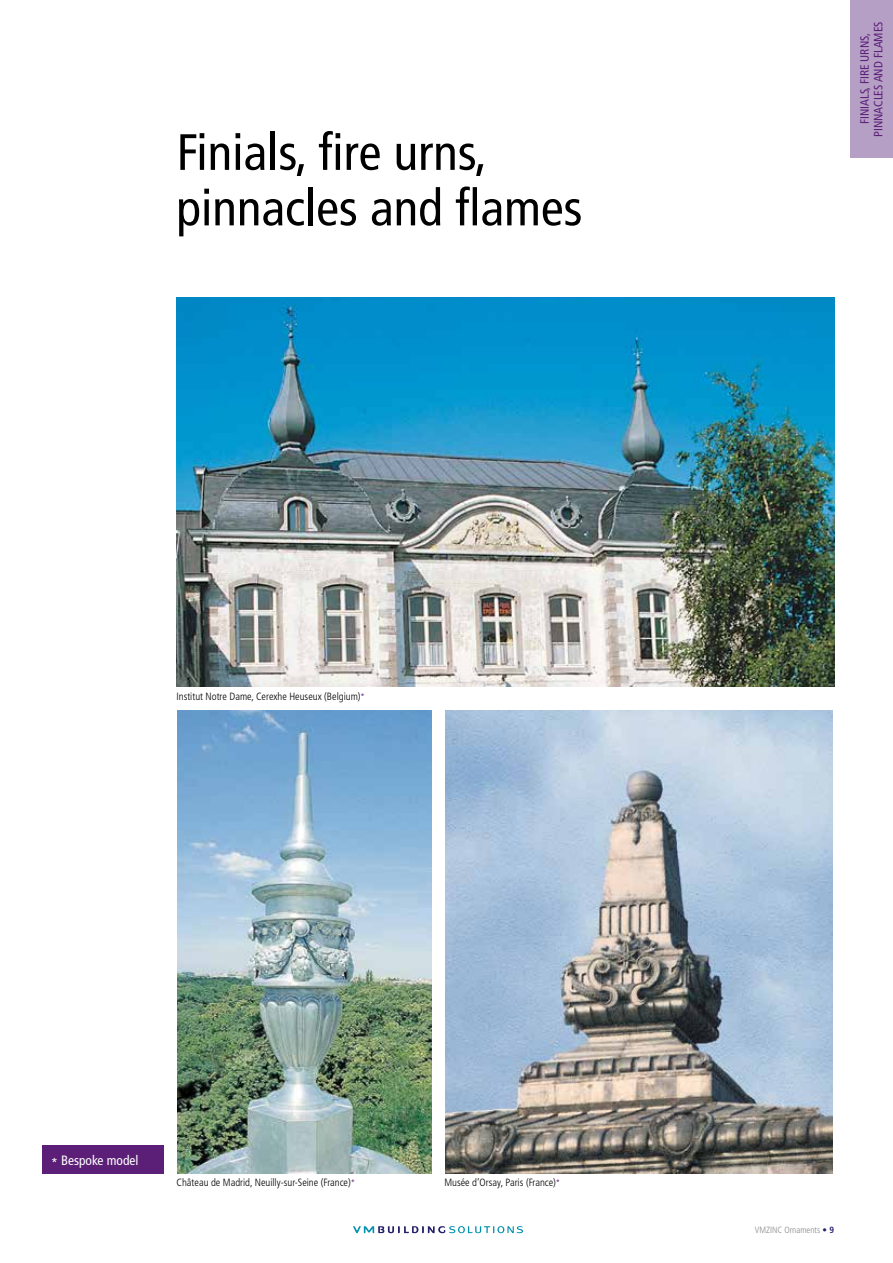
<style>
.page{position:relative;width:893px;height:1263px;background:#fff}
.page>*{position:absolute;margin:0;border:0;box-sizing:border-box;transform-origin:0 0}
.t1{font:condensed 51px/55.5px "Frutiger LT Pro";color:#000}
.t2{font:condensed 13.5px "Frutiger LT Pro";color:#fff}
.t3{font:condensed 12px/13.5px "Frutiger LT Pro";color:#5b1f78;text-align:center}
.t4{font:300 condensed 10.5px "Frutiger LT Pro";color:#000}
.t5{font:300 condensed 9px "Frutiger LT Pro";color:#87888a}
.s1{font-size:9px;color:#5b1f78}
.s2{font-weight:700;color:#231f69}
</style>
<div class="page">
<img style="left:176px;top:298px;width:658px;height:388px">
<img style="left:446px;top:711px;width:387px;height:463px">
<img style="left:177px;top:711px;width:255px;height:463px">
<div style="left:43px;top:1145px;width:121px;height:29px;background:#5b1f78"></div>
<svg style="left:353px;top:1226px;width:170px;height:7px"></svg>
<div style="left:850px;top:0;width:43px;height:157px;background:#b69fc5"></div>
<h1 class="t1" style="left:176px;top:125px;width:407px">Finials, fire urns, pinnacles and flames</h1>
<p class="t3" style="left:858px;top:137px;width:117px;rotate:-90deg">FINIALS, FIRE URNS,<br>PINNACLES AND FLAMES</p>
<p class="t4" style="left:176px;top:691px;width:190px">Institut Notre Dame, Cerexhe Heuseux (Belgium)<span class="s1">*</span></p>
<p class="t2" style="left:51px;top:1152px;width:89px">* Bespoke model</p>
<p class="t4" style="left:176px;top:1177px;width:180px">Château de Madrid, Neuilly-sur-Seine (France)<span class="s1">*</span></p>
<p class="t4" style="left:444px;top:1177px;width:117px">Musée d’Orsay, Paris (France)<span class="s1">*</span></p>
<p class="t5" style="left:755px;top:1225px;width:81px">VMZINC Ornaments <span class="s2">• 9</span></p>
</div>
